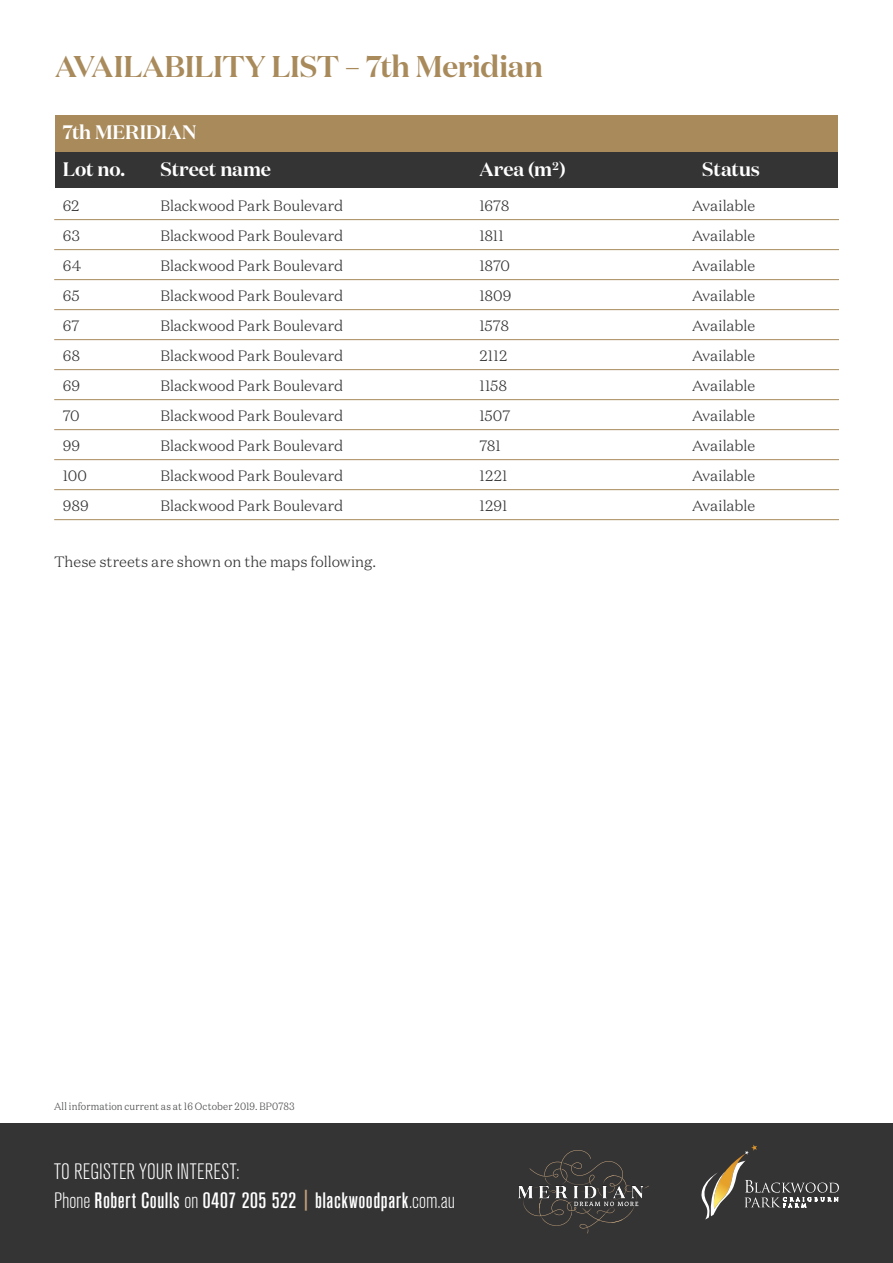
<style>
.page{position:relative;width:893px;height:1263px;background:#fff}
.page>*{position:absolute;margin:0;border:0;box-sizing:border-box;transform-origin:0 0}
.t1{font:600 30px "Domaine Display";letter-spacing:-.01em;color:#a88a5b}
.t2{font:500 condensed 22.2px "Akzidenz Grotesk BQ";letter-spacing:.025em;color:#fff}
.t3{font:300 condensed 22.2px "Akzidenz Grotesk BQ";letter-spacing:.015em;color:#fff}
.t4{font:600 19.5px "Domaine Display";letter-spacing:-.005em;color:#fff}
.t5{font:300 15px "Domaine Text";letter-spacing:-.005em;color:#353435}
.t6{font:300 10.5px "Domaine Text";letter-spacing:.01em;color:#454647;scale:.92 1}
.s1{font-weight:300}
.s2{color:#c3a077}
</style>
<div class="page">
<div style="left:0;top:1123px;width:893px;height:140px;background:#353435"></div>
<div style="left:55px;top:151px;width:783px;height:37px;background:#353435"></div>
<div style="left:55px;top:115px;width:783px;height:36px;background:#a88a5b"></div>
<hr style="left:54px;top:219px;width:785px;height:1px;background:#a88a5b">
<hr style="left:54px;top:249px;width:785px;height:1px;background:#a88a5b">
<hr style="left:54px;top:279px;width:785px;height:1px;background:#a88a5b">
<hr style="left:54px;top:309px;width:785px;height:1px;background:#a88a5b">
<hr style="left:54px;top:339px;width:785px;height:1px;background:#a88a5b">
<hr style="left:54px;top:369px;width:785px;height:1px;background:#a88a5b">
<hr style="left:54px;top:399px;width:785px;height:1px;background:#a88a5b">
<hr style="left:54px;top:429px;width:785px;height:1px;background:#a88a5b">
<hr style="left:54px;top:459px;width:785px;height:1px;background:#a88a5b">
<hr style="left:54px;top:489px;width:785px;height:1px;background:#a88a5b">
<hr style="left:54px;top:519px;width:785px;height:1px;background:#a88a5b">
<svg style="left:701px;top:1145px;width:138px;height:74px"></svg>
<img style="left:518px;top:1150px;width:131px;height:84px">
<p class="t1" style="left:55px;top:48px;width:489px">AVAILABILITY LIST – 7th Meridian</p>
<p class="t4" style="left:63px;top:120px;width:135px">7th MERIDIAN</p>
<p class="t4" style="left:63px;top:157px;width:64px">Lot no.</p>
<p class="t4" style="left:161px;top:157px;width:112px">Street name</p>
<p class="t4" style="left:479px;top:157px;width:88px">Area (m<sup>2</sup>)</p>
<p class="t4" style="left:702px;top:157px;width:59px">Status</p>
<p class="t5" style="left:63px;top:196px;width:18px">62</p>
<p class="t5" style="left:161px;top:196px;width:184px">Blackwood Park Boulevard</p>
<p class="t5" style="left:479px;top:196px;width:32px">1678</p>
<p class="t5" style="left:692px;top:196px;width:65px">Available</p>
<p class="t5" style="left:63px;top:226px;width:19px">63</p>
<p class="t5" style="left:161px;top:226px;width:184px">Blackwood Park Boulevard</p>
<p class="t5" style="left:479px;top:226px;width:26px">1811</p>
<p class="t5" style="left:692px;top:226px;width:65px">Available</p>
<p class="t5" style="left:63px;top:256px;width:20px">64</p>
<p class="t5" style="left:161px;top:256px;width:184px">Blackwood Park Boulevard</p>
<p class="t5" style="left:479px;top:256px;width:32px">1870</p>
<p class="t5" style="left:692px;top:256px;width:65px">Available</p>
<p class="t5" style="left:63px;top:286px;width:19px">65</p>
<p class="t5" style="left:161px;top:286px;width:184px">Blackwood Park Boulevard</p>
<p class="t5" style="left:479px;top:286px;width:34px">1809</p>
<p class="t5" style="left:692px;top:286px;width:65px">Available</p>
<p class="t5" style="left:63px;top:316px;width:18px">67</p>
<p class="t5" style="left:161px;top:316px;width:184px">Blackwood Park Boulevard</p>
<p class="t5" style="left:479px;top:316px;width:31px">1578</p>
<p class="t5" style="left:692px;top:316px;width:65px">Available</p>
<p class="t5" style="left:63px;top:346px;width:19px">68</p>
<p class="t5" style="left:161px;top:346px;width:184px">Blackwood Park Boulevard</p>
<p class="t5" style="left:479px;top:346px;width:30px">2112</p>
<p class="t5" style="left:692px;top:346px;width:65px">Available</p>
<p class="t5" style="left:63px;top:376px;width:19px">69</p>
<p class="t5" style="left:161px;top:376px;width:184px">Blackwood Park Boulevard</p>
<p class="t5" style="left:479px;top:376px;width:29px">1158</p>
<p class="t5" style="left:692px;top:376px;width:65px">Available</p>
<p class="t5" style="left:63px;top:406px;width:18px">70</p>
<p class="t5" style="left:161px;top:406px;width:184px">Blackwood Park Boulevard</p>
<p class="t5" style="left:479px;top:406px;width:32px">1507</p>
<p class="t5" style="left:692px;top:406px;width:65px">Available</p>
<p class="t5" style="left:63px;top:436px;width:19px">99</p>
<p class="t5" style="left:161px;top:436px;width:184px">Blackwood Park Boulevard</p>
<p class="t5" style="left:479px;top:436px;width:23px">781</p>
<p class="t5" style="left:692px;top:436px;width:65px">Available</p>
<p class="t5" style="left:63px;top:466px;width:26px">100</p>
<p class="t5" style="left:161px;top:466px;width:184px">Blackwood Park Boulevard</p>
<p class="t5" style="left:479px;top:466px;width:30px">1221</p>
<p class="t5" style="left:692px;top:466px;width:65px">Available</p>
<p class="t5" style="left:63px;top:496px;width:28px">989</p>
<p class="t5" style="left:161px;top:496px;width:184px">Blackwood Park Boulevard</p>
<p class="t5" style="left:479px;top:496px;width:29px">1291</p>
<p class="t5" style="left:692px;top:496px;width:65px">Available</p>
<p class="t5" style="left:54px;top:552px;width:324px">These streets are shown on the maps following.</p>
<p class="t6" style="left:54px;top:1100px;width:263px">All information current as at 16 October 2019. BP0783</p>
<p class="t3" style="left:54px;top:1160px;width:187px">TO REGISTER YOUR INTEREST:</p>
<p class="t2" style="left:54px;top:1188px;width:403px"><span class="s1">Phone</span> Robert Coulls <span class="s1">on</span> 0407 205 522 <span class="s2">|</span> blackwoodpark<span class="s1">.com.au</span></p>
</div>
